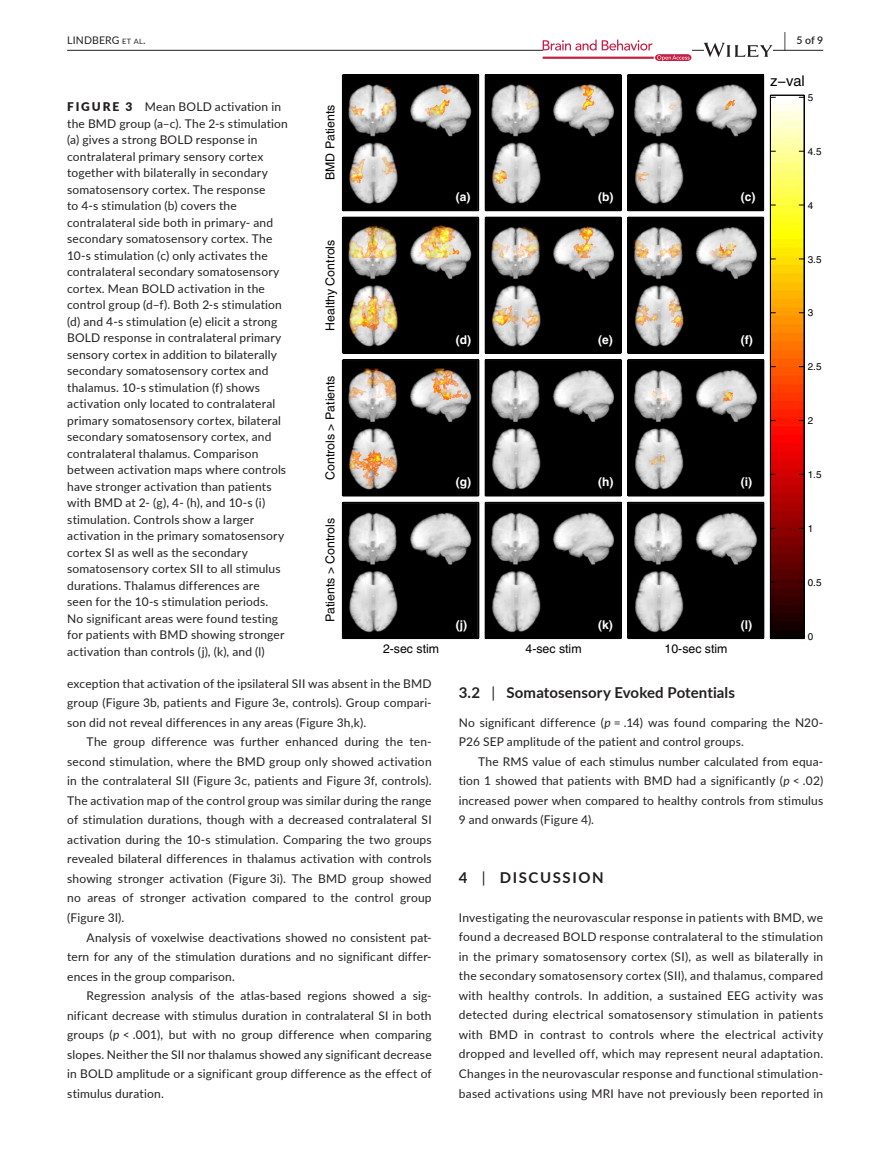
<style>
.page{position:relative;width:893px;height:1174px;background:#fff}
.page>*{position:absolute;margin:0;border:0;box-sizing:border-box;transform-origin:0 0}
.t1{font:600 19.5px "Lato";color:#231f20;scale:.48 1}
.t2{font:700 15px "Lato";letter-spacing:.01em;color:#231f20}
.t3{font:700 15px "Lato";letter-spacing:.11em;color:#231f20}
.t4{font:14.85px "Helvetica";color:#000}
.t5{font:12.3px "Helvetica";color:#000}
.t6{font:12px/16.5px "Lato";letter-spacing:.015em;color:#231f20;text-align:justify}
.t7{font:700 12px "Helvetica";color:#fff}
.t8{font:10.5px "Lato";letter-spacing:.015em;color:#231f20}
.t9{font:600 10.5px "Lato";color:#231f20}
.t10{font:9.9px "Helvetica";color:#000}
.s1{font-size:7.35px}
.s2{font-weight:900}
.s3{font-style:italic}
.s4{font-weight:400}
</style>
<div class="page">
<hr style="left:67px;top:50px;width:756px;height:1px;background:#231f20">
<svg style="left:543px;top:40px;width:148px;height:21px"></svg>
<svg style="left:704px;top:43px;width:68px;height:14px"></svg>
<img style="left:341px;top:74px;width:465px;height:566px">
<hr style="left:804px;top:95px;width:1px;height:543px;background:#000">
<hr style="left:770px;top:95px;width:1px;height:543px;background:#000">
<hr style="left:770px;top:95px;width:34px;height:1px;background:#000">
<hr style="left:770px;top:638px;width:34px;height:1px;background:#000">
<hr style="left:478px;top:75px;width:1px;height:135px;background:#000">
<hr style="left:343px;top:75px;width:1px;height:135px;background:#000">
<hr style="left:343px;top:210px;width:136px;height:1px;background:#000">
<hr style="left:343px;top:74px;width:136px;height:1px;background:#000">
<hr style="left:478px;top:217px;width:1px;height:136px;background:#000">
<hr style="left:343px;top:217px;width:1px;height:136px;background:#000">
<hr style="left:343px;top:353px;width:136px;height:1px;background:#000">
<hr style="left:343px;top:217px;width:136px;height:1px;background:#000">
<hr style="left:478px;top:502px;width:1px;height:136px;background:#000">
<hr style="left:343px;top:502px;width:1px;height:136px;background:#000">
<hr style="left:343px;top:638px;width:136px;height:1px;background:#000">
<hr style="left:343px;top:502px;width:136px;height:1px;background:#000">
<hr style="left:478px;top:360px;width:1px;height:135px;background:#000">
<hr style="left:343px;top:360px;width:1px;height:135px;background:#000">
<hr style="left:343px;top:495px;width:136px;height:1px;background:#000">
<hr style="left:343px;top:359px;width:136px;height:1px;background:#000">
<hr style="left:621px;top:75px;width:1px;height:135px;background:#000">
<hr style="left:485px;top:75px;width:1px;height:135px;background:#000">
<hr style="left:485px;top:210px;width:136px;height:1px;background:#000">
<hr style="left:485px;top:74px;width:136px;height:1px;background:#000">
<hr style="left:621px;top:217px;width:1px;height:136px;background:#000">
<hr style="left:485px;top:217px;width:1px;height:136px;background:#000">
<hr style="left:485px;top:353px;width:136px;height:1px;background:#000">
<hr style="left:485px;top:217px;width:136px;height:1px;background:#000">
<hr style="left:621px;top:502px;width:1px;height:136px;background:#000">
<hr style="left:485px;top:502px;width:1px;height:136px;background:#000">
<hr style="left:485px;top:638px;width:136px;height:1px;background:#000">
<hr style="left:485px;top:502px;width:136px;height:1px;background:#000">
<hr style="left:621px;top:360px;width:1px;height:135px;background:#000">
<hr style="left:485px;top:360px;width:1px;height:135px;background:#000">
<hr style="left:485px;top:495px;width:136px;height:1px;background:#000">
<hr style="left:485px;top:359px;width:136px;height:1px;background:#000">
<hr style="left:763px;top:75px;width:1px;height:135px;background:#000">
<hr style="left:628px;top:75px;width:1px;height:135px;background:#000">
<hr style="left:628px;top:210px;width:135px;height:1px;background:#000">
<hr style="left:628px;top:74px;width:135px;height:1px;background:#000">
<hr style="left:763px;top:217px;width:1px;height:136px;background:#000">
<hr style="left:628px;top:217px;width:1px;height:136px;background:#000">
<hr style="left:628px;top:353px;width:135px;height:1px;background:#000">
<hr style="left:628px;top:217px;width:135px;height:1px;background:#000">
<hr style="left:763px;top:502px;width:1px;height:136px;background:#000">
<hr style="left:628px;top:502px;width:1px;height:136px;background:#000">
<hr style="left:628px;top:638px;width:136px;height:1px;background:#000">
<hr style="left:628px;top:502px;width:136px;height:1px;background:#000">
<hr style="left:763px;top:360px;width:1px;height:135px;background:#000">
<hr style="left:628px;top:360px;width:1px;height:135px;background:#000">
<hr style="left:628px;top:495px;width:136px;height:1px;background:#000">
<hr style="left:628px;top:359px;width:136px;height:1px;background:#000">
<h1 class="t1" style="left:784px;top:26px;width:7px">|</h1>
<p class="t8" style="left:67px;top:33px;width:80px">LINDBERG <span class="s1">et al</span>.</p>
<p class="t9" style="left:796px;top:33px;width:28px">5 of 9</p>
<p class="t6" style="left:67px;top:98px;width:222px;text-align:left"><span class="s2">FIGURE 3</span> Mean BOLD activation in the BMD group (a–c). The 2-s stimulation (a) gives a strong BOLD response in contralateral primary sensory cortex together with bilaterally in secondary somatosensory cortex. The response<br>to 4-s stimulation (b) covers the contralateral side both in primary- and secondary somatosensory cortex. The 10-s stimulation (c) only activates the contralateral secondary somatosensory cortex. Mean BOLD activation in the control group (d–f). Both 2-s stimulation (d) and 4-s stimulation (e) elicit a strong BOLD response in contralateral primary sensory cortex in addition to bilaterally secondary somatosensory cortex and thalamus. 10-s stimulation (f) shows activation only located to contralateral primary somatosensory cortex, bilateral secondary somatosensory cortex, and contralateral thalamus. Comparison between activation maps where controls have stronger activation than patients with BMD at 2- (g), 4- (h), and 10-s (i) stimulation. Controls show a larger activation in the primary somatosensory cortex SI as well as the secondary somatosensory cortex SII to all stimulus durations. Thalamus differences are seen for the 10-s stimulation periods.<br>No significant areas were found testing for patients with BMD showing stronger activation than controls (j), (k), and (l)</p>
<p class="t5" style="left:323px;top:180px;width:77px;rotate:-90deg">BMD Patients</p>
<p class="t5" style="left:323px;top:331px;width:93px;rotate:-90deg">Healthy Controls</p>
<p class="t5" style="left:323px;top:480px;width:106px;rotate:-90deg">Controls &gt; Patients</p>
<p class="t5" style="left:323px;top:622px;width:106px;rotate:-90deg">Patients &gt; Controls</p>
<p class="t5" style="left:383px;top:641px;width:58px">2-sec stim</p>
<p class="t6" style="left:67px;top:673px;width:366px;line-height:19.5px">exception that activation of the ipsilateral SII was absent in the BMD group (Figure 3b, patients and Figure 3e, controls). Group compari&shy;son did not reveal differences in any areas (Figure 3h,k).</p>
<p class="t6" style="left:67px;top:732px;width:366px;line-height:19.5px;text-indent:20px">The group difference was further enhanced during the ten&shy;second stimulation, where the BMD group only showed activation in the contralateral SII (Figure 3c, patients and Figure 3f, controls).<br>The activation map of the control group was similar during the range of stimulation durations, though with a decreased contralateral SI activation during the 10-s stimulation. Comparing the two groups revealed bilateral differences in thalamus activation with controls showing stronger activation (Figure 3i). The BMD group showed no areas of stronger activation compared to the control group (Figure 3l).</p>
<p class="t6" style="left:67px;top:927px;width:366px;line-height:19.5px;text-indent:20px">Analysis of voxelwise deactivations showed no consistent pat&shy;tern for any of the stimulation durations and no significant differ&shy;ences in the group comparison.</p>
<p class="t6" style="left:67px;top:985px;width:366px;line-height:19.5px;text-indent:19px">Regression analysis of the atlas-based regions showed a sig&shy;nificant decrease with stimulus duration in contralateral SI in both groups (<span class="s3">p</span> &lt; .001), but with no group difference when comparing slopes. Neither the SII nor thalamus showed any significant decrease in BOLD amplitude or a significant group difference as the effect of stimulus duration.</p>
<p class="t4" style="left:770px;top:73px;width:36px">z−val</p>
<p class="t10" style="left:808px;top:92px;width:7px">5</p>
<p class="t10" style="left:808px;top:146px;width:15px">4.5</p>
<p class="t7" style="left:456px;top:189px;width:16px">(a)</p>
<p class="t7" style="left:598px;top:189px;width:17px">(b)</p>
<p class="t7" style="left:741px;top:189px;width:16px">(c)</p>
<p class="t10" style="left:808px;top:199px;width:7px">4</p>
<p class="t10" style="left:808px;top:253px;width:15px">3.5</p>
<p class="t10" style="left:808px;top:307px;width:7px">3</p>
<p class="t7" style="left:456px;top:332px;width:17px">(d)</p>
<p class="t7" style="left:598px;top:332px;width:16px">(e)</p>
<p class="t7" style="left:741px;top:332px;width:13px">(f)</p>
<p class="t10" style="left:808px;top:361px;width:15px">2.5</p>
<p class="t10" style="left:808px;top:415px;width:7px">2</p>
<p class="t7" style="left:456px;top:474px;width:17px">(g)</p>
<p class="t7" style="left:598px;top:474px;width:17px">(h)</p>
<p class="t7" style="left:741px;top:474px;width:13px">(i)</p>
<p class="t10" style="left:808px;top:469px;width:15px">1.5</p>
<p class="t10" style="left:808px;top:522px;width:7px">1</p>
<p class="t10" style="left:808px;top:576px;width:15px">0.5</p>
<p class="t7" style="left:456px;top:617px;width:13px">(j)</p>
<p class="t7" style="left:598px;top:617px;width:16px">(k)</p>
<p class="t7" style="left:741px;top:617px;width:13px">(l)</p>
<p class="t10" style="left:808px;top:630px;width:7px">0</p>
<p class="t5" style="left:525px;top:641px;width:58px">4-sec stim</p>
<p class="t5" style="left:665px;top:641px;width:64px">10-sec stim</p>
<p class="t2" style="left:459px;top:681px;width:278px">3.2 <span class="s4">|</span> Somatosensory Evoked Potentials</p>
<p class="t6" style="left:459px;top:712px;width:366px;line-height:19.5px">No significant difference (<span class="s3">p</span> = .14) was found comparing the N20-<br>P26 SEP amplitude of the patient and control groups.</p>
<p class="t6" style="left:459px;top:751px;width:366px;line-height:19.5px;text-indent:20px">The RMS value of each stimulus number calculated from equa&shy;tion 1 showed that patients with BMD had a significantly (<span class="s3">p</span> &lt; .02) increased power when compared to healthy controls from stimulus 9 and onwards (Figure 4).</p>
<p class="t3" style="left:459px;top:866px;width:147px">4 <span class="s4">|</span> DISCUSSION</p>
<p class="t6" style="left:459px;top:907px;width:366px;line-height:19.5px">Investigating the neurovascular response in patients with BMD, we found a decreased BOLD response contralateral to the stimulation in the primary somatosensory cortex (SI), as well as bilaterally in the secondary somatosensory cortex (SII), and thalamus, compared with healthy controls. In addition, a sustained EEG activity was detected during electrical somatosensory stimulation in patients with BMD in contrast to controls where the electrical activity dropped and levelled off, which may represent neural adaptation.<br>Changes in the neurovascular response and functional stimulation&shy;based activations using MRI have not previously been reported in</p>
</div>
